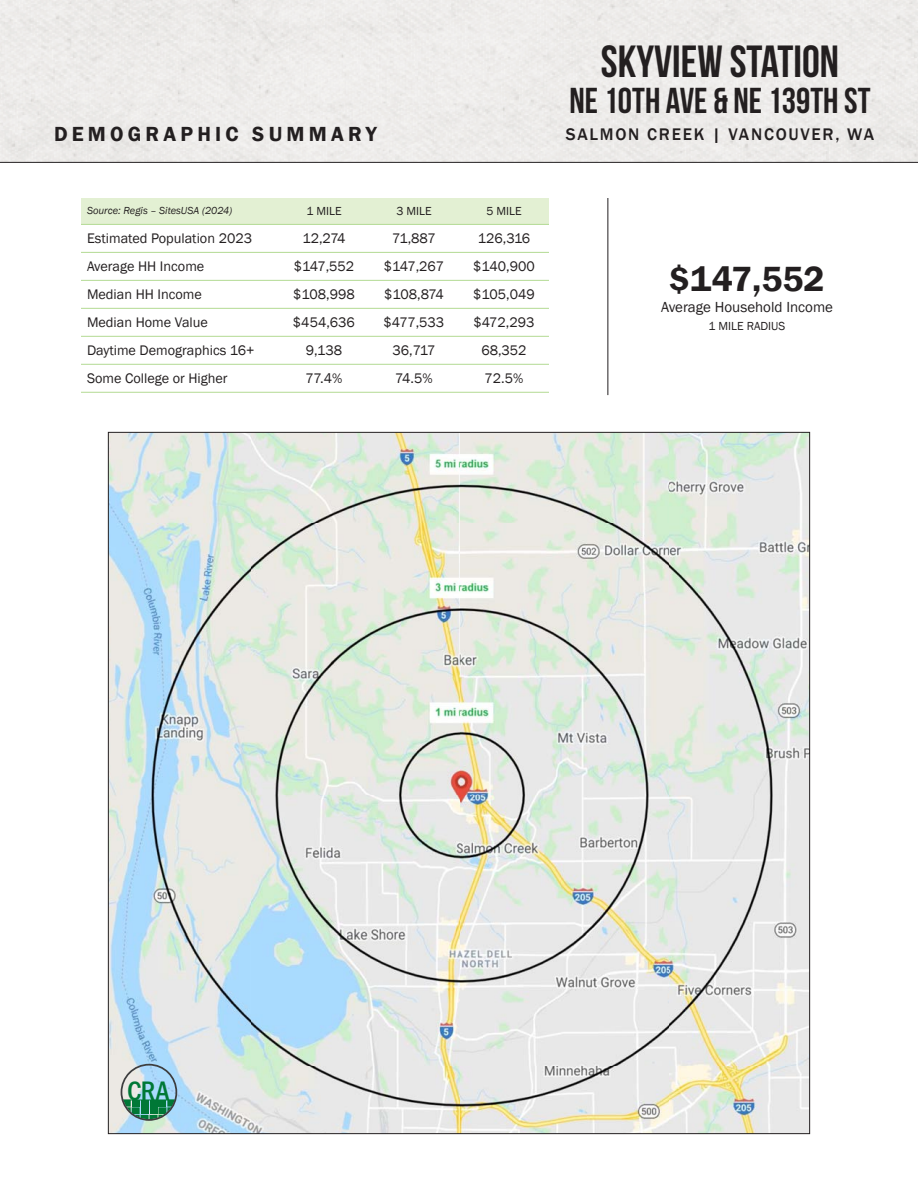
<style>
.page{position:relative;width:918px;height:1188px;background:#fff}
.page>*{position:absolute;margin:0;border:0;box-sizing:border-box;transform-origin:0 0}
.t1{font:45px "Bebas Neue";color:#231f20}
.t2{font:36px "Bebas Neue";color:#231f20}
.t3{font:600 36px "Franklin Gothic";color:#231f20}
.t4{font:500 condensed 27.75px "Franklin Gothic";color:#007836}
.t5{font:600 21px "Franklin Gothic";letter-spacing:.2em;color:#231f20}
.t6{font:500 17.25px "Franklin Gothic";letter-spacing:.1em;color:#231f20}
.t7{font:15px "Franklin Gothic";color:#231f20}
.t8{font:14.25px "Franklin Gothic";color:#231f20}
.t9{font:12px "Franklin Gothic";color:#231f20}
.t10{font:italic 10.5px "Franklin Gothic";color:#231f20}
.s1{font-size:27.45px}
</style>
<div class="page">
<img style="left:110px;top:434px;width:698px;height:698px">
<svg style="left:121px;top:1064px;width:56px;height:57px;background:#8ebbbc"></svg>
<hr style="left:0;top:162px;width:918px;height:1px;background:#231f20">
<hr style="left:608px;top:198px;width:1px;height:197px;background:#231f20">
<svg style="left:81px;top:198px;width:468px;height:54px"></svg>
<svg style="left:81px;top:279px;width:468px;height:113px"></svg>
<hr style="left:81px;top:224px;width:198px;height:1px;background:#b3da93">
<hr style="left:279px;top:224px;width:90px;height:1px;background:#b3da93">
<hr style="left:369px;top:224px;width:90px;height:1px;background:#b3da93">
<hr style="left:459px;top:224px;width:90px;height:1px;background:#b3da93">
<hr style="left:81px;top:252px;width:198px;height:1px;background:#b3da93">
<hr style="left:279px;top:252px;width:90px;height:1px;background:#b3da93">
<hr style="left:369px;top:252px;width:90px;height:1px;background:#b3da93">
<hr style="left:459px;top:252px;width:90px;height:1px;background:#b3da93">
<hr style="left:81px;top:280px;width:198px;height:1px;background:#b3da93">
<hr style="left:279px;top:280px;width:90px;height:1px;background:#b3da93">
<hr style="left:369px;top:280px;width:90px;height:1px;background:#b3da93">
<hr style="left:459px;top:280px;width:90px;height:1px;background:#b3da93">
<hr style="left:81px;top:308px;width:198px;height:1px;background:#b3da93">
<hr style="left:279px;top:308px;width:90px;height:1px;background:#b3da93">
<hr style="left:369px;top:308px;width:90px;height:1px;background:#b3da93">
<hr style="left:459px;top:308px;width:90px;height:1px;background:#b3da93">
<hr style="left:81px;top:336px;width:198px;height:1px;background:#b3da93">
<hr style="left:279px;top:336px;width:90px;height:1px;background:#b3da93">
<hr style="left:369px;top:336px;width:90px;height:1px;background:#b3da93">
<hr style="left:459px;top:336px;width:90px;height:1px;background:#b3da93">
<hr style="left:81px;top:364px;width:198px;height:1px;background:#b3da93">
<hr style="left:279px;top:364px;width:90px;height:1px;background:#b3da93">
<hr style="left:369px;top:364px;width:90px;height:1px;background:#b3da93">
<hr style="left:459px;top:364px;width:90px;height:1px;background:#b3da93">
<hr style="left:81px;top:392px;width:198px;height:1px;background:#b3da93">
<hr style="left:279px;top:392px;width:90px;height:1px;background:#b3da93">
<hr style="left:369px;top:392px;width:90px;height:1px;background:#b3da93">
<hr style="left:459px;top:392px;width:90px;height:1px;background:#b3da93">
<h3 class="t5" style="left:54px;top:121px;width:324px">DEMOGRAPHIC SUMMARY</h3>
<p class="t10" style="left:87px;top:204px;width:147px">Source: Regis – SitesUSA (2024)</p>
<p class="t9" style="left:306px;top:204px;width:37px">1 MILE</p>
<p class="t9" style="left:396px;top:204px;width:37px">3 MILE</p>
<p class="t9" style="left:486px;top:204px;width:37px">5 MILE</p>
<p class="t8" style="left:87px;top:230px;width:167px">Estimated Population 2023</p>
<p class="t8" style="left:302px;top:230px;width:45px">12,274</p>
<p class="t8" style="left:392px;top:230px;width:45px">71,887</p>
<p class="t8" style="left:478px;top:230px;width:54px">126,316</p>
<p class="t8" style="left:87px;top:258px;width:119px">Average HH Income</p>
<p class="t8" style="left:294px;top:258px;width:62px">$147,552</p>
<p class="t8" style="left:384px;top:258px;width:62px">$147,267</p>
<p class="t8" style="left:473px;top:258px;width:63px">$140,900</p>
<p class="t8" style="left:87px;top:286px;width:116px">Median HH Income</p>
<p class="t8" style="left:293px;top:286px;width:63px">$108,998</p>
<p class="t8" style="left:384px;top:286px;width:61px">$108,874</p>
<p class="t8" style="left:473px;top:286px;width:63px">$105,049</p>
<p class="t8" style="left:87px;top:314px;width:122px">Median Home Value</p>
<p class="t8" style="left:293px;top:314px;width:64px">$454,636</p>
<p class="t8" style="left:384px;top:314px;width:62px">$477,533</p>
<p class="t8" style="left:473px;top:314px;width:63px">$472,293</p>
<p class="t8" style="left:87px;top:342px;width:169px">Daytime Demographics 16+</p>
<p class="t8" style="left:306px;top:342px;width:38px">9,138</p>
<p class="t8" style="left:392px;top:342px;width:45px">36,717</p>
<p class="t8" style="left:481px;top:342px;width:47px">68,352</p>
<p class="t8" style="left:87px;top:370px;width:142px">Some College or Higher</p>
<p class="t8" style="left:306px;top:370px;width:38px">77.4%</p>
<p class="t8" style="left:395px;top:370px;width:39px">74.5%</p>
<p class="t8" style="left:485px;top:370px;width:40px">72.5%</p>
<h1 class="t1" style="left:601px;top:36px;width:240px">SKYVIEW STATION</h1>
<h2 class="t2" style="left:569px;top:80px;width:303px">NE 10TH AVE &amp; NE 139TH ST</h2>
<p class="t6" style="left:566px;top:124px;width:310px">SALMON CREEK | VANCOUVER, WA</p>
<h2 class="t3" style="left:669px;top:257px;width:157px">$147,552</h2>
<p class="t7" style="left:661px;top:298px;width:174px">Average Household Income</p>
<p class="t9" style="left:709px;top:318px;width:78px">1 MILE RADIUS</p>
<h3 class="t4" style="left:127px;top:1073px;width:44px"><span class="s1">C</span>RA</h3>
</div>
